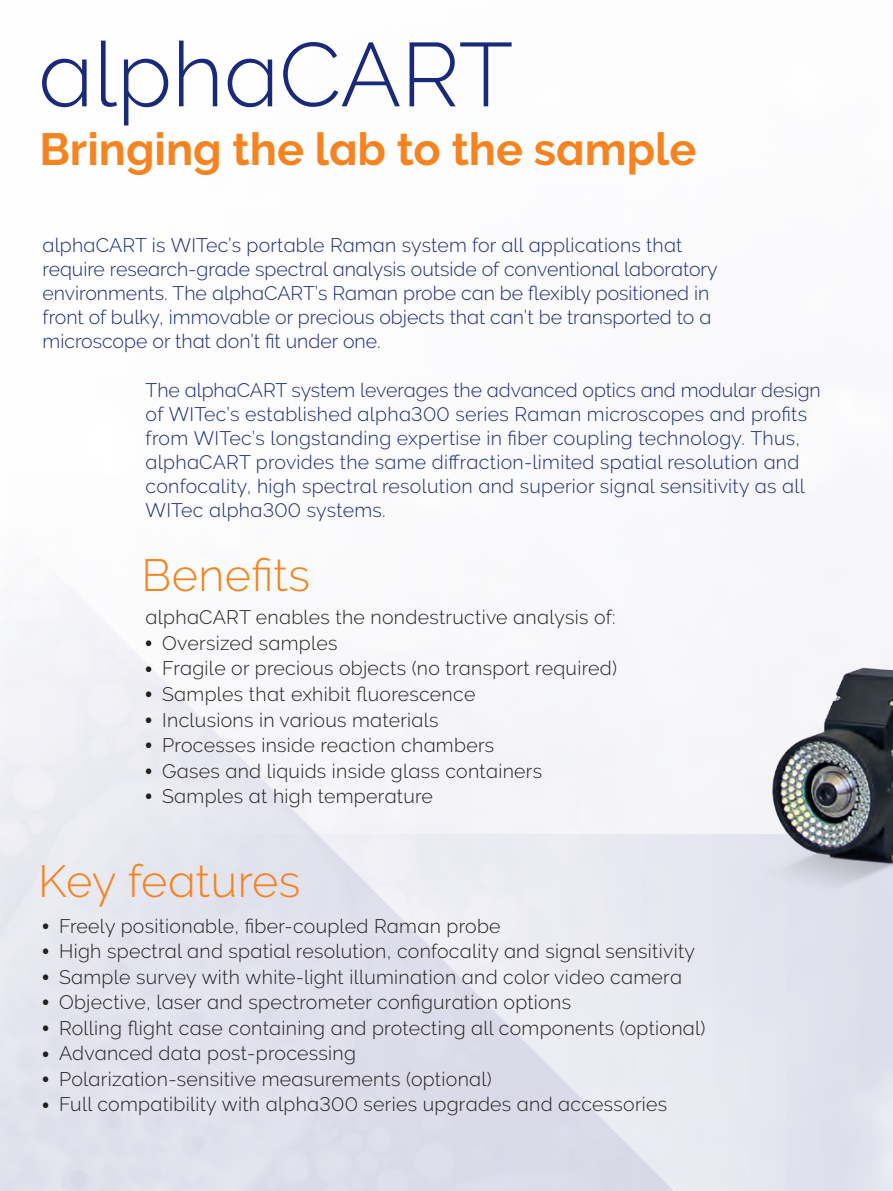
<style>
.page{position:relative;width:893px;height:1191px;background:#fff}
.page>*{position:absolute;margin:0;border:0;box-sizing:border-box;transform-origin:0 0}
.t1{font:90px "Oxford Raleway Light";color:#1a2a7a}
.t2{font:45px "Oxford Raleway Bold";color:#f58420}
.t3{font:45px "Oxford Raleway Light";letter-spacing:.01em;color:#f58420}
.t4{font:19.5px "Oxford Raleway Light";letter-spacing:.015em;color:#231f20}
.t5{font:19.5px/24px "Oxford Raleway Light";color:#1a2a7a}
</style>
<div class="page">
<div style="left:0;top:833px;width:893px;height:358px;background:#e4e4ef"></div>
<svg style="left:0;top:589px;width:676px;height:602px"></svg>
<img style="left:676px;top:667px;width:217px;height:221px">
<h1 class="t1" style="left:38px;top:22px;width:476px">alphaCART</h1>
<h2 class="t2" style="left:39px;top:123px;width:659px">Bringing the lab to the sample</h2>
<p class="t5" style="left:43px;top:233px;width:677px">alphaCART is WITec’s portable Raman system for all applications that require research-grade spectral analysis outside of conventional laboratory environments. The alphaCART’s Raman probe can be flexibly positioned in front of bulky, immovable or precious objects that can’t be transported to a microscope or that don’t fit under one.</p>
<p class="t5" style="left:146px;top:378px;width:677px">The alphaCART system leverages the advanced optics and modular design of WITec’s established alpha300 series Raman microscopes and profits from WITec’s longstanding expertise in fiber coupling technology. Thus, alphaCART provides the same diffraction-limited spatial resolution and confocality, high spectral resolution and superior signal sensitivity as all WITec alpha300 systems.</p>
<h2 class="t3" style="left:142px;top:549px;width:170px">Benefits</h2>
<p class="t4" style="left:146px;top:606px;width:472px">alphaCART enables the nondestructive analysis of:</p>
<p class="t4" style="left:146px;top:631px;width:193px"><sup>•</sup> Oversized samples</p>
<p class="t4" style="left:146px;top:657px;width:473px"><sup>•</sup> Fragile or precious objects (no transport required)</p>
<p class="t4" style="left:146px;top:682px;width:331px"><sup>•</sup> Samples that exhibit fluorescence</p>
<p class="t4" style="left:146px;top:708px;width:294px"><sup>•</sup> Inclusions in various materials</p>
<p class="t4" style="left:146px;top:733px;width:350px"><sup>•</sup> Processes inside reaction chambers</p>
<p class="t4" style="left:146px;top:759px;width:398px"><sup>•</sup> Gases and liquids inside glass containers</p>
<p class="t4" style="left:146px;top:784px;width:289px"><sup>•</sup> Samples at high temperature</p>
<h2 class="t3" style="left:38px;top:855px;width:264px">Key features</h2>
<p class="t4" style="left:43px;top:914px;width:460px"><sup>•</sup> Freely positionable, fiber-coupled Raman probe</p>
<p class="t4" style="left:43px;top:940px;width:654px"><sup>•</sup> High spectral and spatial resolution, confocality and signal sensitivity</p>
<p class="t4" style="left:43px;top:965px;width:641px"><sup>•</sup> Sample survey with white-light illumination and color video camera</p>
<p class="t4" style="left:43px;top:991px;width:530px"><sup>•</sup> Objective, laser and spectrometer configuration options</p>
<p class="t4" style="left:43px;top:1016px;width:664px"><sup>•</sup> Rolling flight case containing and protecting all components (optional)</p>
<p class="t4" style="left:43px;top:1042px;width:315px"><sup>•</sup> Advanced data post-processing</p>
<p class="t4" style="left:43px;top:1067px;width:451px"><sup>•</sup> Polarization-sensitive measurements (optional)</p>
<p class="t4" style="left:43px;top:1093px;width:626px"><sup>•</sup> Full compatibility with alpha300 series upgrades and accessories</p>
</div>
